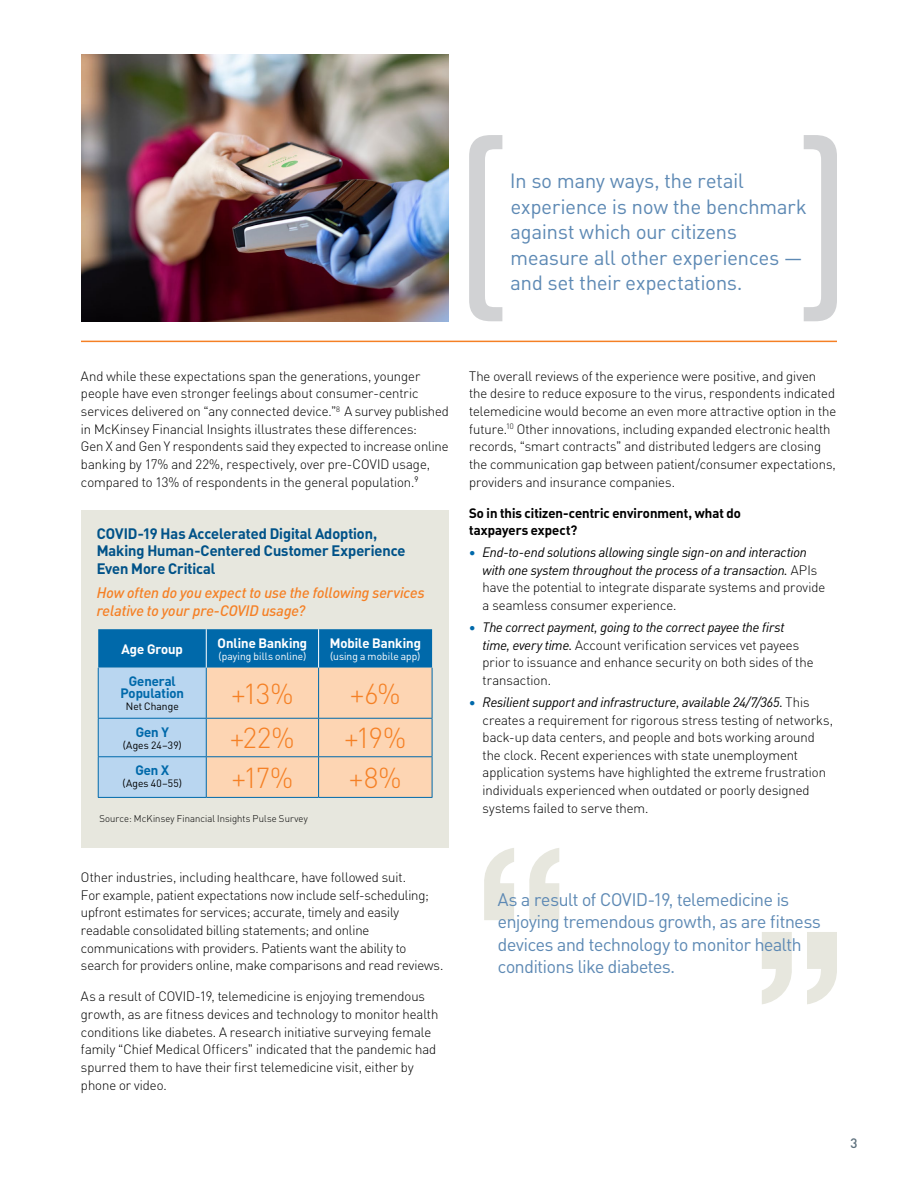
<style>
.page{position:relative;width:918px;height:1188px;background:#fff}
.page>*{position:absolute;margin:0;border:0;box-sizing:border-box;transform-origin:0 0}
.t1{font:300 28.5px "PNC Brand";color:#f58025}
.t2{font:20.4px/25.5px "PNC Brand";letter-spacing:.005em;color:#5d89b4}
.t3{font:18px/22.5px "PNC Brand";letter-spacing:-.015em;color:#5d89b4}
.t4{font:700 15px/17.7px "PNC Brand";letter-spacing:-.005em;color:#005288}
.t5{font:italic 500 15px/17.7px "PNC Brand";letter-spacing:.005em;color:#f58025}
.t6{font:300 13.5px/17.7px "PNC Brand";color:#000}
.t7{font:italic 13.5px/17.7px "PNC Brand";color:#000}
.t8{font:700 13.5px/17.7px "PNC Brand";color:#000}
.t9{font:700 13.5px "PNC Brand";color:#fff}
.t10{font:700 13.5px/12px "PNC Brand";color:#0069aa;text-align:center}
.t11{font:500 13.5px "PNC Brand";color:#5c6f7c}
.t12{font:10.5px "PNC Brand";letter-spacing:.01em;color:#fff}
.t13{font:10.5px "PNC Brand";letter-spacing:.01em;color:#000}
.t14{font:300 9.75px "PNC Brand";letter-spacing:.015em;color:#000}
.s1{font-weight:700;font-style:normal;color:#0069aa}
.s2{font-weight:300;font-style:normal}
.s3{font-weight:700;color:#0069aa}
.s4{font-weight:400;font-style:italic}
</style>
<div class="page">
<img style="left:81px;top:54px;width:367px;height:268px">
<hr style="left:81px;top:341px;width:756px;height:1px;background:#f58025">
<svg style="left:484px;top:848px;width:75px;height:72px"></svg>
<svg style="left:762px;top:932px;width:75px;height:72px"></svg>
<svg style="left:469px;top:135px;width:33px;height:186px"></svg>
<svg style="left:804px;top:135px;width:33px;height:186px"></svg>
<div style="left:81px;top:510px;width:368px;height:337px;background:#e7e7de"></div>
<svg style="left:98px;top:629px;width:334px;height:168px;background:#b0bbbf"></svg>
<hr style="left:206px;top:629px;width:1px;height:39px;background:#fff">
<hr style="left:318px;top:629px;width:1px;height:39px;background:#fff">
<hr style="left:98px;top:668px;width:1px;height:50px;background:#0069aa">
<hr style="left:206px;top:668px;width:1px;height:50px;background:#0069aa">
<hr style="left:318px;top:668px;width:1px;height:50px;background:#0069aa">
<hr style="left:432px;top:668px;width:1px;height:50px;background:#0069aa">
<hr style="left:98px;top:718px;width:108px;height:1px;background:#0069aa">
<hr style="left:98px;top:719px;width:1px;height:37px;background:#0069aa">
<hr style="left:206px;top:718px;width:113px;height:1px;background:#0069aa">
<hr style="left:206px;top:719px;width:1px;height:37px;background:#0069aa">
<hr style="left:319px;top:718px;width:113px;height:1px;background:#0069aa">
<hr style="left:318px;top:719px;width:1px;height:37px;background:#0069aa">
<hr style="left:432px;top:719px;width:1px;height:37px;background:#0069aa">
<hr style="left:98px;top:756px;width:108px;height:1px;background:#0069aa">
<hr style="left:98px;top:757px;width:1px;height:40px;background:#0069aa">
<hr style="left:206px;top:756px;width:113px;height:1px;background:#0069aa">
<hr style="left:206px;top:757px;width:1px;height:40px;background:#0069aa">
<hr style="left:319px;top:756px;width:113px;height:1px;background:#0069aa">
<hr style="left:318px;top:757px;width:1px;height:40px;background:#0069aa">
<hr style="left:432px;top:757px;width:1px;height:40px;background:#0069aa">
<hr style="left:98px;top:797px;width:108px;height:1px;background:#0069aa">
<hr style="left:206px;top:797px;width:113px;height:1px;background:#0069aa">
<hr style="left:319px;top:797px;width:113px;height:1px;background:#0069aa">
<h2 class="t2" style="left:510px;top:168px;width:298px">In so many ways, the retail experience is now the benchmark against which our citizens measure all other experiences — and set their expectations.</h2>
<p class="t6" style="left:81px;top:367px;width:369px">And while these expectations span the generations, younger people have even stronger feelings about consumer-centric services delivered on “any connected device.”<sup>8</sup> A survey published in McKinsey Financial Insights illustrates these differences:<br>Gen X and Gen Y respondents said they expected to increase online banking by 17% and 22%, respectively, over pre-COVID usage, compared to 13% of respondents in the general population.<sup>9</sup></p>
<p class="t4" style="left:97px;top:524px;width:310px">COVID-19 Has Accelerated Digital Adoption,<br>Making Human-Centered Customer Experience<br>Even More Critical</p>
<p class="t5" style="left:97px;top:583px;width:329px">How often do you expect to use the following services relative to your pre-COVID usage?</p>
<p class="t9" style="left:122px;top:640px;width:63px">Age Group</p>
<p class="t9" style="left:218px;top:634px;width:91px">Online Banking</p>
<p class="t9" style="left:330px;top:634px;width:93px">Mobile Banking</p>
<p class="t12" style="left:330px;top:649px;width:92px">(using a mobile app)</p>
<p class="t12" style="left:219px;top:649px;width:89px">(paying bills online)</p>
<p class="t10" style="left:121px;top:675px;width:65px">General<br>Population</p>
<p class="t13" style="left:126px;top:700px;width:54px">Net Change</p>
<p class="t10" style="left:136px;top:725px;width:35px">Gen Y</p>
<p class="t13" style="left:123px;top:738px;width:60px">(Ages 24–39)</p>
<h1 class="t1" style="left:232px;top:676px;width:63px">+13%</h1>
<h1 class="t1" style="left:350px;top:676px;width:52px">+6%</h1>
<h1 class="t1" style="left:230px;top:721px;width:66px">+22%</h1>
<h1 class="t1" style="left:345px;top:721px;width:63px">+19%</h1>
<p class="t10" style="left:135px;top:764px;width:35px">Gen X</p>
<p class="t13" style="left:123px;top:777px;width:61px">(Ages 40–55)</p>
<h1 class="t1" style="left:232px;top:760px;width:63px">+17%</h1>
<h1 class="t1" style="left:349px;top:760px;width:54px">+8%</h1>
<p class="t14" style="left:99px;top:812px;width:210px">Source: McKinsey Financial Insights Pulse Survey</p>
<p class="t6" style="left:81px;top:868px;width:364px">Other industries, including healthcare, have followed suit.<br>For example, patient expectations now include self-scheduling; upfront estimates for services; accurate, timely and easily readable consolidated billing statements; and online communications with providers. Patients want the ability to search for providers online, make comparisons and read reviews.</p>
<p class="t6" style="left:81px;top:988px;width:359px">As a result of COVID-19, telemedicine is enjoying tremendous growth, as are fitness devices and technology to monitor health conditions like diabetes. A research initiative surveying female family “Chief Medical Officers” indicated that the pandemic had spurred them to have their first telemedicine visit, either by phone or video.</p>
<p class="t6" style="left:469px;top:367px;width:369px">The overall reviews of the experience were positive, and given the desire to reduce exposure to the virus, respondents indicated telemedicine would become an even more attractive option in the future.<sup>10</sup> Other innovations, including expanded electronic health records, “smart contracts” and distributed ledgers are closing the communication gap between patient/consumer expectations, providers and insurance companies.</p>
<p class="t8" style="left:469px;top:503px;width:273px">So in this citizen-centric environment, what do taxpayers expect?</p>
<p class="t7" style="left:483px;top:543px;width:344px;text-indent:-14px"><span class="s1">•</span> End-to-end solutions allowing single sign-on and interaction with one system throughout the process of a transaction. <span class="s2">APIs have the potential to integrate disparate systems and provide a seamless consumer experience.</span></p>
<p class="t6" style="left:483px;top:618px;width:332px;text-indent:-14px"><span class="s3">•</span> <span class="s4">The correct payment, going to the correct payee the first time, every time.</span> Account verification services vet payees prior to issuance and enhance security on both sides of the transaction.</p>
<p class="t6" style="left:483px;top:693px;width:352px;text-indent:-14px"><span class="s3">•</span> <span class="s4">Resilient support and infrastructure, available 24/7/365.</span> This creates a requirement for rigorous stress testing of networks, back-up data centers, and people and bots working around the clock. Recent experiences with state unemployment application systems have highlighted the extreme frustration individuals experienced when outdated or poorly designed systems failed to serve them.</p>
<h3 class="t3" style="left:498px;top:888px;width:324px">As a result of COVID-19, telemedicine is enjoying tremendous growth, as are fitness devices and technology to monitor health conditions like diabetes.</h3>
<p class="t11" style="left:850px;top:1134px;width:8px">3</p>
</div>
